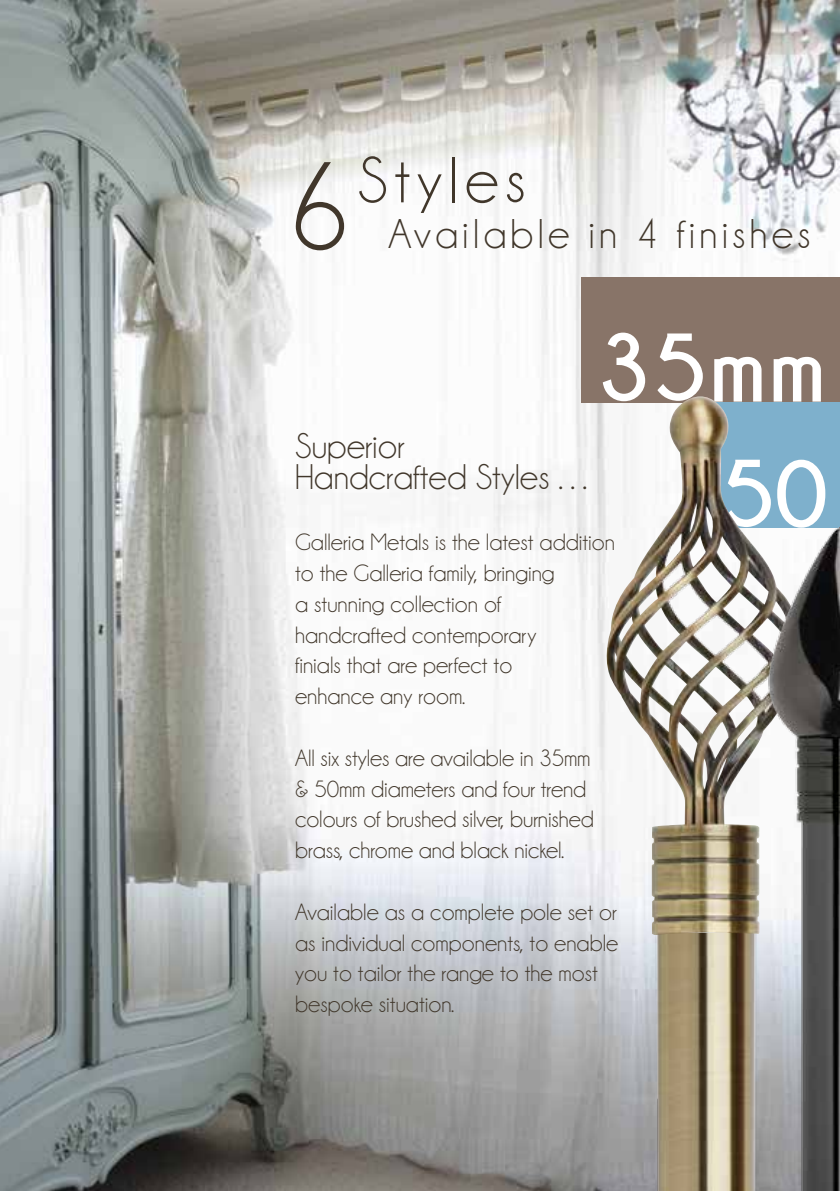
<style>
.page{position:relative;width:840px;height:1191px;background:#fff}
.page>*{position:absolute;margin:0;border:0;box-sizing:border-box;transform-origin:0 0}
.t1{font:700 95.2px/125.6px "Champagne&Limousines";letter-spacing:.03em;color:#fff;text-align:right}
.t2{font:66px "Champagne&Limousines";letter-spacing:.1em;color:#41372b}
.t3{font:42px "Champagne&Limousines";letter-spacing:.1em;color:#41372b}
.t4{font:36px/30.8px "Champagne&Limousines";color:#41372b}
.t5{font:23.8px/30.8px "Champagne&Limousines";color:#41372b}
.s1{font-size:126px}
</style>
<div class="page">
<img style="left:0;top:0;width:838px;height:1191px">
<div style="left:580px;top:278px;width:259px;height:125px;background:#887468"></div>
<div style="left:713px;top:403px;width:126px;height:125px;background:#7eb0cc"></div>
<img style="left:636px;top:935px;width:104px;height:256px">
<img style="left:602px;top:396px;width:199px;height:539px">
<img style="left:740px;top:504px;width:99px;height:687px">
<h2 class="t2" style="left:287px;top:147px;width:240px"><span class="s1">6</span>Styles</h2>
<h3 class="t3" style="left:388px;top:213px;width:423px">Available in 4 finishes</h3>
<h1 class="t1" style="left:597px;top:304px;width:232px">35mm<br>50</h1>
<h3 class="t4" style="left:295px;top:430px;width:301px">Superior<br>Handcrafted Styles …</h3>
<p class="t5" style="left:295px;top:527px;width:321px">Galleria Metals is the latest addition to the Galleria family, bringing<br>a stunning collection of handcrafted contemporary<br>finials that are perfect to<br>enhance any room.</p>
<p class="t5" style="left:295px;top:742px;width:300px">All six styles are available in 35mm &amp; 50mm diameters and four trend colours of brushed silver, burnished brass, chrome and black nickel.</p>
<p class="t5" style="left:295px;top:896px;width:324px">Available as a complete pole set or as individual components, to enable you to tailor the range to the most bespoke situation.</p>
</div>
